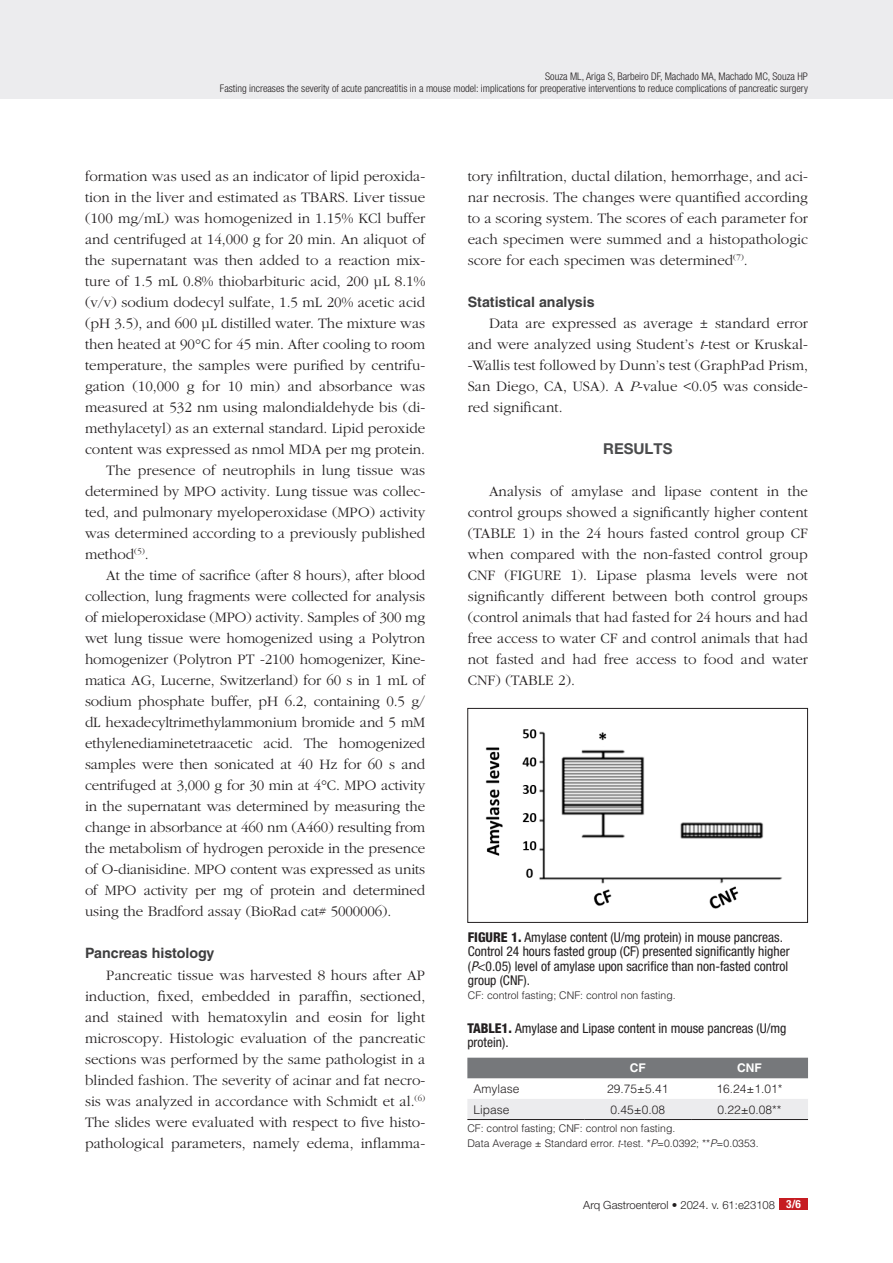
<style>
.page{position:relative;width:893px;height:1263px;background:#fff}
.page>*{position:absolute;margin:0;border:0;box-sizing:border-box;transform-origin:0 0}
.Body_Text{font:300 15px/21px "Garamond";color:#231f20;text-align:justify}
.Intertitulo{font:700 15px "Helvetica Neue LT Pro";color:#4b4c4d}
.Body_Topic{font:700 14.25px "Helvetica LT Std";color:#3e3e3f}
.Legenda{font:condensed 13.5px/14.2px "Helvetica Neue LT Pro";color:#231f20}
.Body_Tabela{font:300 12px "Helvetica LT Std";color:#231f20}
.Tit_Tab{font:700 12px "Helvetica LT Std";color:#fff}
.Body_Text-2{font:300 11.25px "Helvetica Neue LT Pro";color:#231f20}
.t1{font:300 condensed 10.5px/12px "Helvetica Neue LT Pro";color:#231f20;text-align:right}
.Legenda_TAB{font:300 10.5px "Helvetica LT Std";color:#231f20}
.s1{font-style:italic}
.s2{font-weight:800}
.s3{font-weight:700;font-stretch:condensed;color:#fff}
</style>
<div class="page">
<div style="left:0;top:0;width:893px;height:99px;background:#ececee"></div>
<div style="left:779px;top:1198px;width:29px;height:12px;background:#c61c22"></div>
<img style="left:485px;top:729px;width:297px;height:180px">
<div style="left:467px;top:708px;width:341px;height:215px;border:1px solid #231f20"></div>
<div style="left:467px;top:1058px;width:341px;height:20px;background:#76787b"></div>
<div style="left:467px;top:1099px;width:341px;height:20px;background:#ececee"></div>
<hr style="left:467px;top:1119px;width:118px;height:1px;background:#231f20">
<hr style="left:585px;top:1119px;width:106px;height:1px;background:#231f20">
<hr style="left:691px;top:1119px;width:117px;height:1px;background:#231f20">
<p class="t1" style="left:220px;top:70px;width:590px">Souza ML, Ariga S, Barbeiro DF, Machado MA, Machado MC, Souza HP<br>Fasting increases the severity of acute pancreatitis in a mouse model: implications for preoperative interventions to reduce complications of pancreatic surgery</p>
<p class="Body_Text" style="left:85px;top:166px;width:342px">formation was used as an indicator of lipid peroxida&shy;tion in the liver and estimated as TBARS. Liver tissue (100 mg/mL) was homogenized in 1.15% KCl buffer and centrifuged at 14,000 g for 20 min. An aliquot of the supernatant was then added to a reaction mix&shy;ture of 1.5 mL 0.8% thiobarbituric acid, 200 μL 8.1% (v/v) sodium dodecyl sulfate, 1.5 mL 20% acetic acid (pH 3.5), and 600 μL distilled water. The mixture was then heated at 90°C for 45 min. After cooling to room temperature, the samples were purified by centrifu&shy;gation (10,000 g for 10 min) and absorbance was measured at 532 nm using malondialdehyde bis (di&shy;methylacetyl) as an external standard. Lipid peroxide content was expressed as nmol MDA per mg protein.</p>
<p class="Body_Text" style="left:85px;top:460px;width:342px;text-indent:21px">The presence of neutrophils in lung tissue was determined by MPO activity. Lung tissue was collec&shy;ted, and pulmonary myeloperoxidase (MPO) activity was determined according to a previously published method<sup>(5)</sup>.</p>
<p class="Body_Text" style="left:85px;top:565px;width:342px;text-indent:21px">At the time of sacrifice (after 8 hours), after blood collection, lung fragments were collected for analysis of mieloperoxidase (MPO) activity. Samples of 300 mg wet lung tissue were homogenized using a Polytron homogenizer (Polytron PT -2100 homogenizer, Kine&shy;matica AG, Lucerne, Switzerland) for 60 s in 1 mL of sodium phosphate buffer, pH 6.2, containing 0.5 g/ dL hexadecyltrimethylammonium bromide and 5 mM ethylenediaminetetraacetic acid. The homogenized samples were then sonicated at 40 Hz for 60 s and centrifuged at 3,000 g for 30 min at 4°C. MPO activity in the supernatant was determined by measuring the change in absorbance at 460 nm (A460) resulting from the metabolism of hydrogen peroxide in the presence of O-dianisidine. MPO content was expressed as units of MPO activity per mg of protein and determined using the Bradford assay (BioRad cat# 5000006).</p>
<p class="Body_Topic" style="left:85px;top:945px;width:131px">Pancreas histology</p>
<p class="Body_Text" style="left:85px;top:964px;width:342px;text-indent:21px">Pancreatic tissue was harvested 8 hours after AP induction, fixed, embedded in paraffin, sectioned, and stained with hematoxylin and eosin for light microscopy. Histologic evaluation of the pancreatic sections was performed by the same pathologist in a blinded fashion. The severity of acinar and fat necro&shy;sis was analyzed in accordance with Schmidt et al.<sup>(6)<br></sup>The slides were evaluated with respect to five histo&shy;pathological parameters, namely edema, inflamma-</p>
<p class="Body_Text" style="left:468px;top:166px;width:342px">tory infiltration, ductal dilation, hemorrhage, and aci&shy;nar necrosis. The changes were quantified according to a scoring system. The scores of each parameter for each specimen were summed and a histopathologic score for each specimen was determined<sup>(7)</sup>.</p>
<p class="Body_Topic" style="left:468px;top:294px;width:129px">Statistical analysis</p>
<p class="Body_Text" style="left:468px;top:313px;width:342px;text-indent:21px">Data are expressed as average ± standard error and were analyzed using Student’s <span class="s1">t</span>-test or Kruskal--Wallis test followed by Dunn’s test (GraphPad Prism, San Diego, CA, USA). A <span class="s1">P</span>-value &lt;0.05 was conside&shy;red significant.</p>
<p class="Intertitulo" style="left:603px;top:440px;width:71px">RESULTS</p>
<p class="Body_Text" style="left:468px;top:481px;width:342px;text-indent:21px">Analysis of amylase and lipase content in the control groups showed a significantly higher content (TABLE 1) in the 24 hours fasted control group CF when compared with the non-fasted control group CNF (FIGURE 1). Lipase plasma levels were not significantly different between both control groups (control animals that had fasted for 24 hours and had free access to water CF and control animals that had not fasted and had free access to food and water CNF) (TABLE 2).</p>
<p class="Legenda" style="left:468px;top:930px;width:324px"><span class="s2">FIGURE 1.</span> Amylase content (U/mg protein) in mouse pancreas.<br>Control 24 hours fasted group (CF) presented significantly higher (<span class="s1">P</span>&lt;0.05) level of amylase upon sacrifice than non-fasted control group (CNF).</p>
<p class="Legenda_TAB" style="left:468px;top:989px;width:209px">CF: control fasting; CNF: control non fasting.</p>
<p class="Legenda" style="left:467px;top:1021px;width:321px"><span class="s2">TABLE1.</span> Amylase and Lipase content in mouse pancreas (U/mg protein).</p>
<p class="Tit_Tab" style="left:630px;top:1061px;width:17px">CF</p>
<p class="Tit_Tab" style="left:737px;top:1061px;width:26px">CNF</p>
<p class="Body_Tabela" style="left:473px;top:1081px;width:48px">Amylase</p>
<p class="Body_Tabela" style="left:607px;top:1081px;width:63px">29.75±5.41</p>
<p class="Body_Tabela" style="left:717px;top:1081px;width:67px">16.24±1.01*</p>
<p class="Body_Tabela" style="left:473px;top:1102px;width:38px">Lipase</p>
<p class="Body_Tabela" style="left:611px;top:1102px;width:56px">0.45±0.08</p>
<p class="Body_Tabela" style="left:718px;top:1102px;width:65px">0.22±0.08**</p>
<p class="Legenda_TAB" style="left:467px;top:1122px;width:209px">CF: control fasting; CNF: control non fasting.</p>
<p class="Legenda_TAB" style="left:467px;top:1136px;width:293px">Data Average ± Standard error. <span class="s1">t</span>-test. *<span class="s1">P</span>=0.0392; **<span class="s1">P</span>=0.0353.</p>
<p class="Body_Text-2" style="left:583px;top:1198px;width:219px">Arq Gastroenterol • 2024. v. 61:e23108 <span class="s3">3/6</span></p>
</div>
